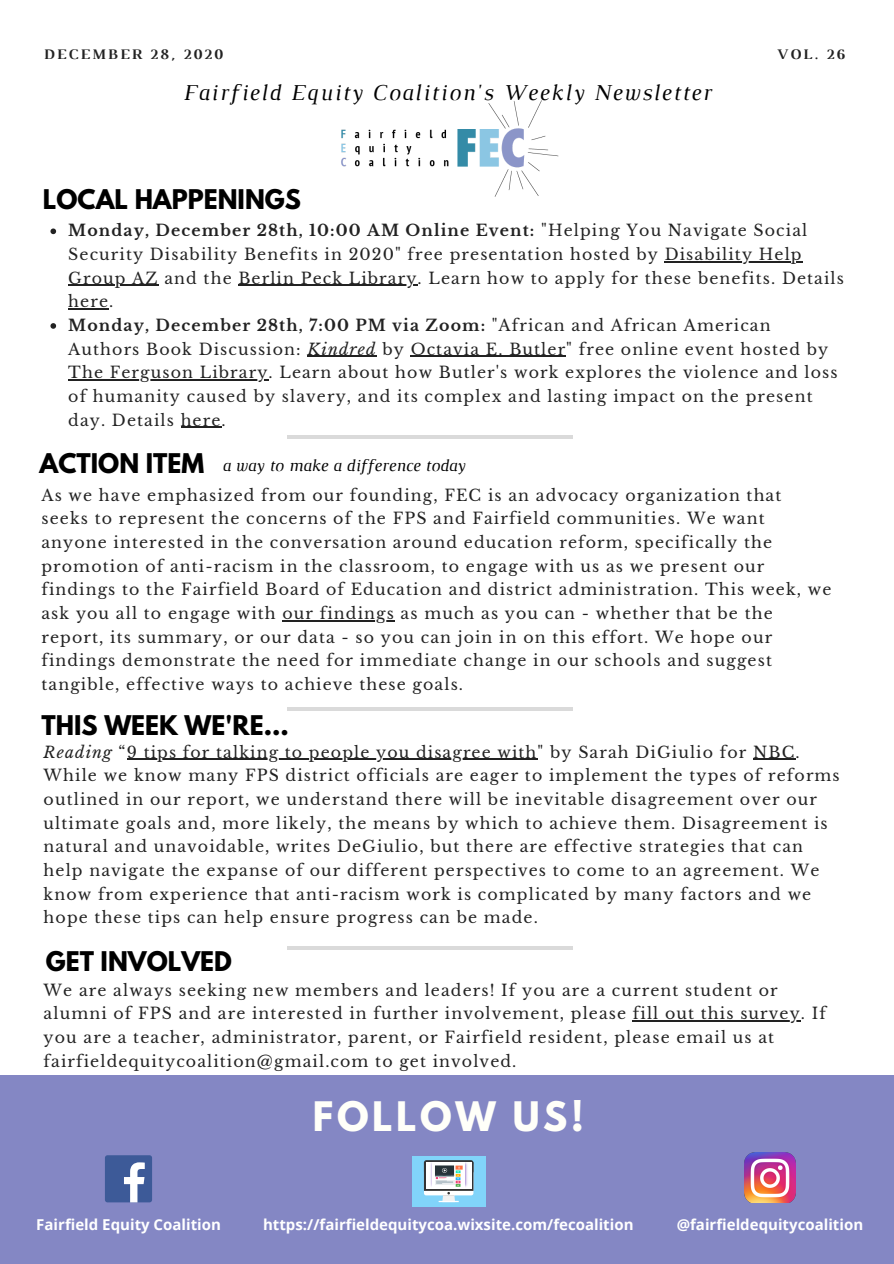
<style>
.page{position:relative;width:894px;height:1264px;background:#fff}
.page>*{position:absolute;margin:0;border:0;box-sizing:border-box;transform-origin:0 0}
.t1{font:700 36px "League Spartan";letter-spacing:.1em;color:#fffff9}
.t2{font:700 24px "League Spartan";color:#000}
.t3{font:italic 23.25px "Luthier";letter-spacing:.07em;color:#000}
.t4{font:italic 17.4px "Luthier";color:#000}
.t5{font:15.75px/23.7px "Libre Baskerville";letter-spacing:.07em;color:#222}
.t6{font:700 15px "Open Sans";color:#fff}
.t7{font:700 14.85px "Luthier";letter-spacing:.14em;color:#222}
.s1{font-weight:700}
.s2{font-style:italic}
</style>
<div class="page">
<hr style="left:287px;top:946px;width:285px;height:3px;background:#000">
<svg style="left:50px;top:228px;width:6px;height:6px"></svg>
<hr style="left:664px;top:261px;width:138px;height:1px;background:#222">
<hr style="left:68px;top:285px;width:91px;height:1px;background:#222">
<hr style="left:238px;top:285px;width:179px;height:1px;background:#222">
<hr style="left:68px;top:308px;width:41px;height:1px;background:#222">
<svg style="left:50px;top:323px;width:6px;height:6px"></svg>
<hr style="left:307px;top:356px;width:70px;height:1px;background:#222">
<hr style="left:410px;top:356px;width:156px;height:1px;background:#222">
<hr style="left:68px;top:379px;width:200px;height:1px;background:#222">
<hr style="left:181px;top:427px;width:40px;height:1px;background:#222">
<hr style="left:287px;top:435px;width:285px;height:3px;background:#000">
<hr style="left:632px;top:1020px;width:168px;height:1px;background:#222">
<hr style="left:282px;top:620px;width:113px;height:1px;background:#222">
<div style="left:0;top:1075px;width:893px;height:188px;background:#8487c4"></div>
<img style="left:744px;top:1152px;width:51px;height:50px">
<div style="left:105px;top:1155px;width:47px;height:47px;background:#3d5a98;border-radius:3px"></div>
<svg style="left:124px;top:1162px;width:21px;height:40px"></svg>
<div style="left:412px;top:1155px;width:73px;height:51px;background:#81d4fa"></div>
<svg style="left:424px;top:1160px;width:49px;height:42px"></svg>
<hr style="left:127px;top:759px;width:410px;height:1px;background:#222">
<hr style="left:753px;top:759px;width:42px;height:1px;background:#222">
<img style="left:341px;top:100px;width:218px;height:97px">
<svg style="left:287px;top:707px;width:285px;height:3px"></svg>
<p class="t7" style="left:44px;top:49px;width:180px">DECEMBER 28, 2020</p>
<p class="t7" style="left:776px;top:49px;width:70px">VOL. 26</p>
<p class="t3" style="left:183px;top:84px;width:529px">Fairfield Equity Coalition's Weekly Newsletter</p>
<p class="t2" style="left:43px;top:188px;width:259px">LOCAL HAPPENINGS</p>
<p class="t5" style="left:68px;top:219px;width:777px"><span class="s1">Monday, December 28th, 10:00 AM Online Event:</span> "Helping You Navigate Social Security Disability Benefits in 2020" free presentation hosted by Disability Help Group AZ and the Berlin Peck Library. Learn how to apply for these benefits. Details here.</p>
<p class="t5" style="left:68px;top:313px;width:770px"><span class="s1">Monday, December 28th, 7:00 PM via Zoom:</span> "African and African American Authors Book Discussion: <span class="s2">Kindred</span> by Octavia E. Butler" free online event hosted by The Ferguson Library. Learn about how Butler's work explores the violence and loss of humanity caused by slavery, and its complex and lasting impact on the present day. Details here.</p>
<p class="t2" style="left:40px;top:451px;width:166px">ACTION ITEM</p>
<p class="t4" style="left:222px;top:459px;width:244px">a way to make a difference today</p>
<p class="t5" style="left:41px;top:483px;width:791px">As we have emphasized from our founding, FEC is an advocacy organization that seeks to represent the concerns of the FPS and Fairfield communities. We want anyone interested in the conversation around education reform, specifically the promotion of anti-racism in the classroom, to engage with us as we present our findings to the Fairfield Board of Education and district administration. This week, we ask you all to engage with our findings as much as you can - whether that be the report, its summary, or our data - so you can join in on this effort. We hope our findings demonstrate the need for immediate change in our schools and suggest tangible, effective ways to achieve these goals.</p>
<p class="t2" style="left:42px;top:713px;width:249px">THIS WEEK WE'RE...</p>
<p class="t5" style="left:44px;top:740px;width:797px"><span class="s2">Reading</span> “9 tips for talking to people you disagree with" by Sarah DiGiulio for NBC.<br>While we know many FPS district officials are eager to implement the types of reforms outlined in our report, we understand there will be inevitable disagreement over our ultimate goals and, more likely, the means by which to achieve them. Disagreement is natural and unavoidable, writes DeGiulio, but there are effective strategies that can help navigate the expanse of our different perspectives to come to an agreement. We know from experience that anti-racism work is complicated by many factors and we hope these tips can help ensure progress can be made.</p>
<p class="t2" style="left:46px;top:949px;width:187px">GET INVOLVED</p>
<p class="t5" style="left:44px;top:978px;width:783px">We are always seeking new members and leaders! If you are a current student or alumni of FPS and are interested in further involvement, please fill out this survey. If you are a teacher, administrator, parent, or Fairfield resident, please email us at fairfieldequitycoalition@gmail.com to get involved.</p>
<p class="t1" style="left:313px;top:1098px;width:272px">FOLLOW US!</p>
<p class="t6" style="left:36px;top:1213px;width:186px">Fairfield Equity Coalition</p>
<p class="t6" style="left:263px;top:1213px;width:372px">https://fairfieldequitycoa.wixsite.com/fecoalition</p>
<p class="t6" style="left:676px;top:1213px;width:188px">@fairfieldequitycoalition</p>
</div>
